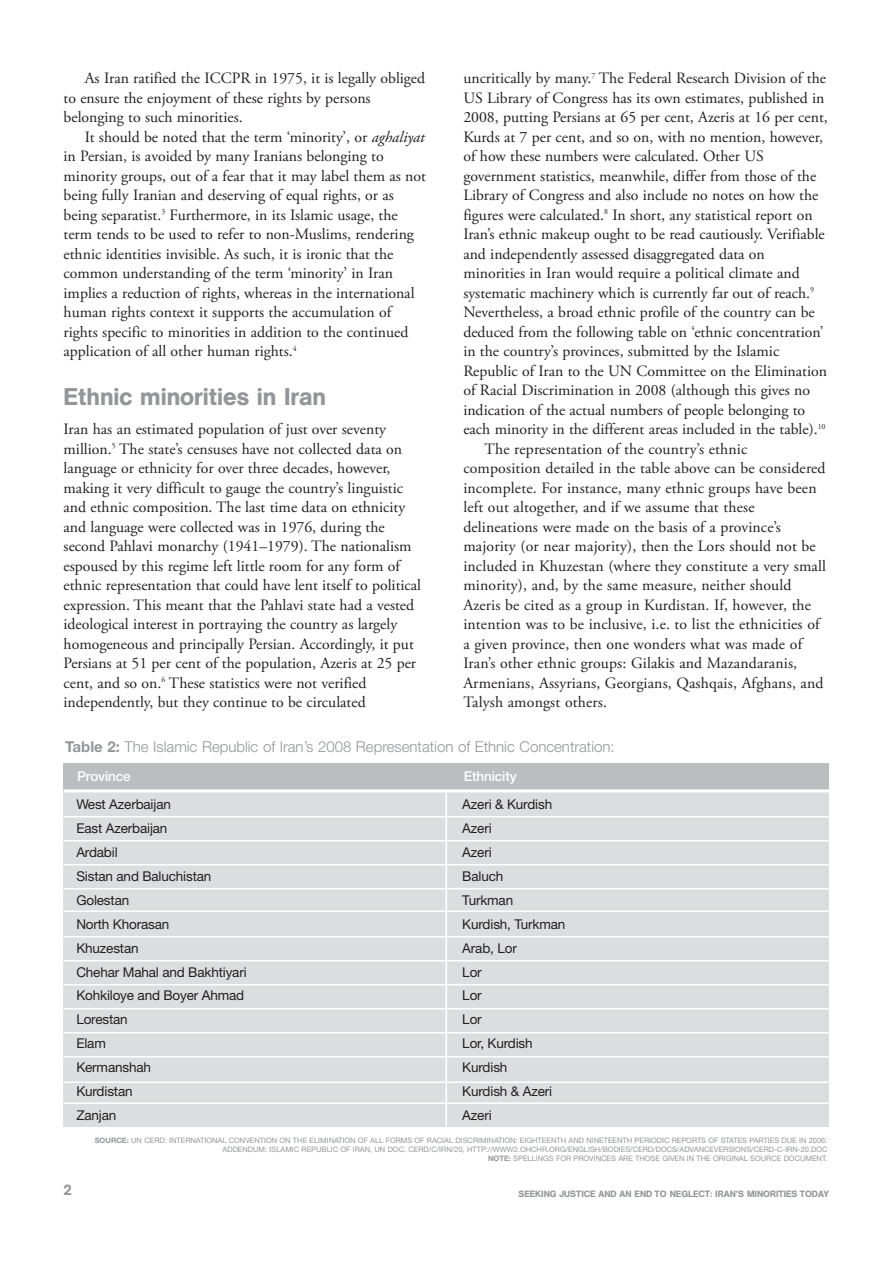
<style>
.page{position:relative;width:893px;height:1263px;background:#fff}
.page>*{position:absolute;margin:0;border:0;box-sizing:border-box;transform-origin:0 0}
.t1{font:500 24px "AG Book BQ";color:#939598}
.t2{font:15.75px/19.5px "Adobe Garamond Pro";color:#231f20}
.t3{font:300 15px "Helvetica Neue LT Com";color:#939598}
.t4{font:500 15px "AG Book BQ";color:#939598}
.t5{font:13.5px/23.9px "Helvetica Neue LT Com";letter-spacing:-.01em;color:#231f20}
.t6{font:500 13.5px "Helvetica Neue LT Com";letter-spacing:-.01em;color:#fff}
.t7{font:500 9px "AG Book BQ";color:#939598}
.t8{font:7.5px/9px "Helvetica Neue LT Com";color:#939598;text-align:right}
.s1{font-style:italic}
.s2{font-weight:700}
</style>
<div class="page">
<div style="left:64px;top:791px;width:765px;height:336px;background:#dcddde"></div>
<div style="left:64px;top:763px;width:765px;height:28px;background:#bbbdc0"></div>
<hr style="left:64px;top:789px;width:765px;height:3px;background:#fff">
<hr style="left:445px;top:791px;width:2px;height:336px;background:#fff">
<hr style="left:64px;top:816px;width:765px;height:2px;background:#fff">
<hr style="left:64px;top:840px;width:765px;height:2px;background:#fff">
<hr style="left:64px;top:888px;width:765px;height:2px;background:#fff">
<hr style="left:64px;top:864px;width:765px;height:2px;background:#fff">
<hr style="left:64px;top:910px;width:765px;height:2px;background:#fff">
<hr style="left:64px;top:936px;width:765px;height:2px;background:#fff">
<hr style="left:64px;top:960px;width:765px;height:2px;background:#fff">
<hr style="left:64px;top:984px;width:765px;height:2px;background:#fff">
<hr style="left:64px;top:1032px;width:765px;height:2px;background:#fff">
<hr style="left:64px;top:1008px;width:765px;height:2px;background:#fff">
<hr style="left:64px;top:1056px;width:765px;height:2px;background:#fff">
<hr style="left:64px;top:1082px;width:765px;height:1px;background:#fff">
<hr style="left:64px;top:1102px;width:765px;height:2px;background:#fff">
<p class="t2" style="left:463px;top:70px;width:364px">uncritically by many.<sup>7</sup> The Federal Research Division of the</p>
<p class="t2" style="left:463px;top:90px;width:362px">US Library of Congress has its own estimates, published in</p>
<p class="t2" style="left:463px;top:109px;width:366px">2008, putting Persians at 65 per cent, Azeris at 16 per cent,</p>
<p class="t2" style="left:463px;top:129px;width:361px">Kurds at 7 per cent, and so on, with no mention, however,</p>
<p class="t2" style="left:463px;top:148px;width:302px">of how these numbers were calculated. Other US</p>
<p class="t2" style="left:463px;top:168px;width:354px">government statistics, meanwhile, differ from those of the</p>
<p class="t2" style="left:463px;top:187px;width:357px">Library of Congress and also include no notes on how the</p>
<p class="t2" style="left:463px;top:207px;width:351px">figures were calculated.<sup>8</sup> In short, any statistical report on</p>
<p class="t2" style="left:463px;top:226px;width:363px">Iran’s ethnic makeup ought to be read cautiously. Verifiable</p>
<p class="t2" style="left:463px;top:246px;width:303px">and independently assessed disaggregated data on</p>
<p class="t2" style="left:463px;top:265px;width:338px">minorities in Iran would require a political climate and</p>
<p class="t2" style="left:463px;top:285px;width:352px">systematic machinery which is currently far out of reach.<sup>9</sup></p>
<p class="t2" style="left:463px;top:304px;width:353px">Nevertheless, a broad ethnic profile of the country can be</p>
<p class="t2" style="left:463px;top:324px;width:361px">deduced from the following table on ‘ethnic concentration’</p>
<p class="t2" style="left:463px;top:343px;width:317px">in the country’s provinces, submitted by the Islamic</p>
<p class="t2" style="left:463px;top:363px;width:365px">Republic of Iran to the UN Committee on the Elimination</p>
<p class="t2" style="left:463px;top:382px;width:348px">of Racial Discrimination in 2008 (although this gives no</p>
<p class="t2" style="left:463px;top:402px;width:343px">indication of the actual numbers of people belonging to</p>
<p class="t2" style="left:463px;top:421px;width:364px">each minority in the different areas included in the table).<sup>10</sup></p>
<p class="t2" style="left:485px;top:441px;width:264px">The representation of the country’s ethnic</p>
<p class="t2" style="left:463px;top:460px;width:364px">composition detailed in the table above can be considered</p>
<p class="t2" style="left:463px;top:480px;width:355px">incomplete. For instance, many ethnic groups have been</p>
<p class="t2" style="left:463px;top:499px;width:293px">left out altogether, and if we assume that these</p>
<p class="t2" style="left:463px;top:519px;width:319px">delineations were made on the basis of a province’s</p>
<p class="t2" style="left:463px;top:538px;width:354px">majority (or near majority), then the Lors should not be</p>
<p class="t2" style="left:463px;top:558px;width:364px">included in Khuzestan (where they constitute a very small</p>
<p class="t2" style="left:463px;top:577px;width:330px">minority), and, by the same measure, neither should</p>
<p class="t2" style="left:463px;top:597px;width:349px">Azeris be cited as a group in Kurdistan. If, however, the</p>
<p class="t2" style="left:463px;top:616px;width:358px">intention was to be inclusive, i.e. to list the ethnicities of</p>
<p class="t2" style="left:463px;top:636px;width:340px">a given province, then one wonders what was made of</p>
<p class="t2" style="left:463px;top:655px;width:335px">Iran’s other ethnic groups: Gilakis and Mazandaranis,</p>
<p class="t2" style="left:463px;top:675px;width:362px">Armenians, Assyrians, Georgians, Qashqais, Afghans, and</p>
<p class="t2" style="left:463px;top:694px;width:145px">Talysh amongst others.</p>
<p class="t2" style="left:64px;top:70px;width:363px;text-indent:21px">As Iran ratified the ICCPR in 1975, it is legally obliged to ensure the enjoyment of these rights by persons belonging to such minorities.</p>
<p class="t2" style="left:64px;top:129px;width:364px;text-indent:21px">It should be noted that the term ‘minority’, or <span class="s1">aghaliyat </span>in Persian, is avoided by many Iranians belonging to minority groups, out of a fear that it may label them as not being fully Iranian and deserving of equal rights, or as being separatist.<sup>3</sup> Furthermore, in its Islamic usage, the term tends to be used to refer to non-Muslims, rendering ethnic identities invisible. As such, it is ironic that the common understanding of the term ‘minority’ in Iran implies a reduction of rights, whereas in the international human rights context it supports the accumulation of rights specific to minorities in addition to the continued application of all other human rights.<sup>4</sup></p>
<h1 class="t1" style="left:64px;top:389px;width:264px">Ethnic minorities in Iran</h1>
<p class="t2" style="left:64px;top:421px;width:359px">Iran has an estimated population of just over seventy million.<sup>5</sup> The state’s censuses have not collected data on language or ethnicity for over three decades, however, making it very difficult to gauge the country’s linguistic and ethnic composition. The last time data on ethnicity and language were collected was in 1976, during the second Pahlavi monarchy (1941–1979). The nationalism espoused by this regime left little room for any form of ethnic representation that could have lent itself to political expression. This meant that the Pahlavi state had a vested ideological interest in portraying the country as largely homogeneous and principally Persian. Accordingly, it put Persians at 51 per cent of the population, Azeris at 25 per cent, and so on.<sup>6</sup> These statistics were not verified independently, but they continue to be circulated</p>
<p class="t3" style="left:65px;top:738px;width:551px"><span class="s2">Table 2:</span> The Islamic Republic of Iran’s 2008 Representation of Ethnic Concentration:</p>
<p class="t6" style="left:77px;top:768px;width:55px">Province</p>
<p class="t5" style="left:76px;top:794px;width:172px">West Azerbaijan<br>East Azerbaijan<br>Ardabil<br>Sistan and Baluchistan<br>Golestan<br>North Khorasan<br>Khuzestan<br>Chehar Mahal and Bakhtiyari<br>Kohkiloye and Boyer Ahmad<br>Lorestan<br>Elam<br>Kermanshah<br>Kurdistan<br>Zanjan</p>
<p class="t6" style="left:464px;top:768px;width:54px">Ethnicity</p>
<p class="t5" style="left:462px;top:794px;width:105px">Azeri &amp; Kurdish<br>Azeri<br>Azeri<br>Baluch<br>Turkman<br>Kurdish, Turkman<br>Arab, Lor<br>Lor<br>Lor<br>Lor<br>Lor, Kurdish<br>Kurdish<br>Kurdish &amp; Azeri<br>Azeri</p>
<p class="t8" style="left:95px;top:1137px;width:734px"><span class="s2">SOURCE:</span> UN CERD: INTERNATIONAL CONVENTION ON THE ELIMINATION OF ALL FORMS OF RACIAL DISCRIMINATION: EIGHTEENTH AND NINETEENTH PERIODIC REPORTS OF STATES PARTIES DUE IN 2006:<br>ADDENDUM: ISLAMIC REPUBLIC OF IRAN, UN DOC. CERD/C/IRN/20, HTTP://WWW2.OHCHR.ORG/ENGLISH/BODIES/CERD/DOCS/ADVANCEVERSIONS/CERD-C-IRN-20.DOC<br><span class="s2">NOTE:</span> SPELLINGS FOR PROVINCES ARE THOSE GIVEN IN THE ORIGINAL SOURCE DOCUMENT.</p>
<p class="t4" style="left:64px;top:1185px;width:10px">2</p>
<p class="t7" style="left:518px;top:1191px;width:312px">SEEKING JUSTICE AND AN END TO NEGLECT: IRAN’S MINORITIES TODAY</p>
</div>
